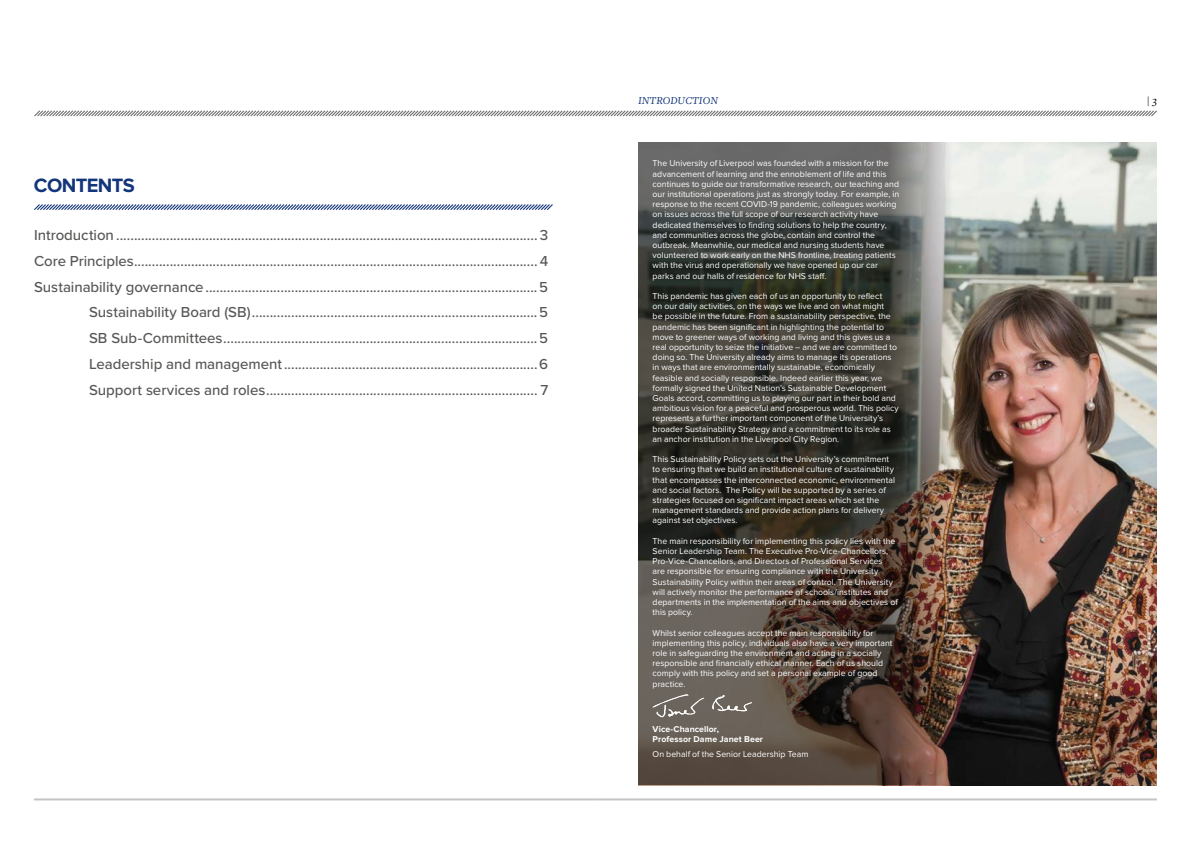
<style>
.page{position:relative;width:1191px;height:842px;background:#fff}
.page>*{position:absolute;margin:0;border:0;box-sizing:border-box;transform-origin:0 0}
._0__Chapter_Title{font:700 20px "Proxima Nova";letter-spacing:-.03em;color:#13357a}
._1__Intro{font:500 15px "Proxima Nova";letter-spacing:-.005em;color:#575756}
.t1{font:italic 11px "Freight Text Pro";color:#13357a}
.t2{font:italic 11px "Freight Text Pro";color:#000}
.body_indent{font:8.8px/10.2px "Proxima Nova";color:#fff}
.body_indent-2{font:700 8.8px/10.2px "Proxima Nova";letter-spacing:.01em;color:#fff}
</style>
<div class="page">
<svg style="left:34px;top:110px;width:1123px;height:7px"></svg>
<hr style="left:595px;top:798px;width:562px;height:2px;background:#9d9d9c">
<hr style="left:34px;top:798px;width:561px;height:2px;background:#9d9d9c">
<img style="left:1018px;top:142px;width:138px;height:643px">
<img style="left:638px;top:142px;width:380px;height:643px">
<svg style="left:652px;top:694px;width:100px;height:23px;background:#7c7670"></svg>
<svg style="left:34px;top:204px;width:519px;height:6px;background:#93a3c2"></svg>
<p class="_0__Chapter_Title" style="left:34px;top:174px;width:102px">CONTENTS</p>
<p class="_1__Intro" style="left:34px;top:224px;width:516px">Introduction ...................................................................................................................... 3</p>
<p class="_1__Intro" style="left:34px;top:250px;width:516px">Core Principles.................................................................................................................4</p>
<p class="_1__Intro" style="left:34px;top:275px;width:516px">Sustainability governance.............................................................................................5</p>
<p class="_1__Intro" style="left:89px;top:301px;width:460px">Sustainability Board (SB)................................................................................5</p>
<p class="_1__Intro" style="left:89px;top:327px;width:460px">SB Sub-Committees........................................................................................5</p>
<p class="_1__Intro" style="left:89px;top:353px;width:460px">Leadership and management.......................................................................6</p>
<p class="_1__Intro" style="left:89px;top:379px;width:460px">Support services and roles............................................................................ 7</p>
<p class="t1" style="left:638px;top:93px;width:81px">INTRODUCTION</p>
<p class="t2" style="left:1146px;top:93px;width:12px">| 3</p>
<p class="body_indent" style="left:652px;top:159px;width:248px">The University of Liverpool was founded with a mission for the advancement of learning and the ennoblement of life and this continues to guide our transformative research, our teaching and our institutional operations just as strongly today. For example, in response to the recent COVID-19 pandemic, colleagues working on issues across the full scope of our research activity have dedicated themselves to finding solutions to help the country, and communities across the globe, contain and control the outbreak. Meanwhile, our medical and nursing students have volunteered to work early on the NHS frontline, treating patients with the virus and operationally we have opened up our car parks and our halls of residence for NHS staff.</p>
<p class="body_indent" style="left:652px;top:291px;width:248px">This pandemic has given each of us an opportunity to reflect<br>on our daily activities, on the ways we live and on what might<br>be possible in the future. From a sustainability perspective, the pandemic has been significant in highlighting the potential to move to greener ways of working and living and this gives us a real opportunity to seize the initiative – and we are committed to doing so. The University already aims to manage its operations in ways that are environmentally sustainable, economically feasible and socially responsible. Indeed earlier this year, we formally signed the United Nation’s Sustainable Development Goals accord, committing us to playing our part in their bold and ambitious vision for a peaceful and prosperous world. This policy represents a further important component of the University’s broader Sustainability Strategy and a commitment to its role as an anchor institution in the Liverpool City Region.</p>
<p class="body_indent" style="left:652px;top:454px;width:244px">This Sustainability Policy sets out the University’s commitment to ensuring that we build an institutional culture of sustainability that encompasses the interconnected economic, environmental and social factors. The Policy will be supported by a series of strategies focused on significant impact areas which set the management standards and provide action plans for delivery against set objectives.</p>
<p class="body_indent" style="left:652px;top:536px;width:247px">The main responsibility for implementing this policy lies with the Senior Leadership Team. The Executive Pro-Vice-Chancellors, Pro-Vice-Chancellors, and Directors of Professional Services<br>are responsible for ensuring compliance with the University Sustainability Policy within their areas of control. The University will actively monitor the performance of schools/institutes and departments in the implementation of the aims and objectives of this policy.</p>
<p class="body_indent" style="left:652px;top:628px;width:241px">Whilst senior colleagues accept the main responsibility for implementing this policy, individuals also have a very important role in safeguarding the environment and acting in a socially responsible and financially ethical manner. Each of us should comply with this policy and set a personal example of good practice.</p>
<p class="body_indent-2" style="left:652px;top:724px;width:112px">Vice-Chancellor,<br>Professor Dame Janet Beer</p>
<p class="body_indent" style="left:652px;top:749px;width:157px">On behalf of the Senior Leadership Team</p>
</div>
